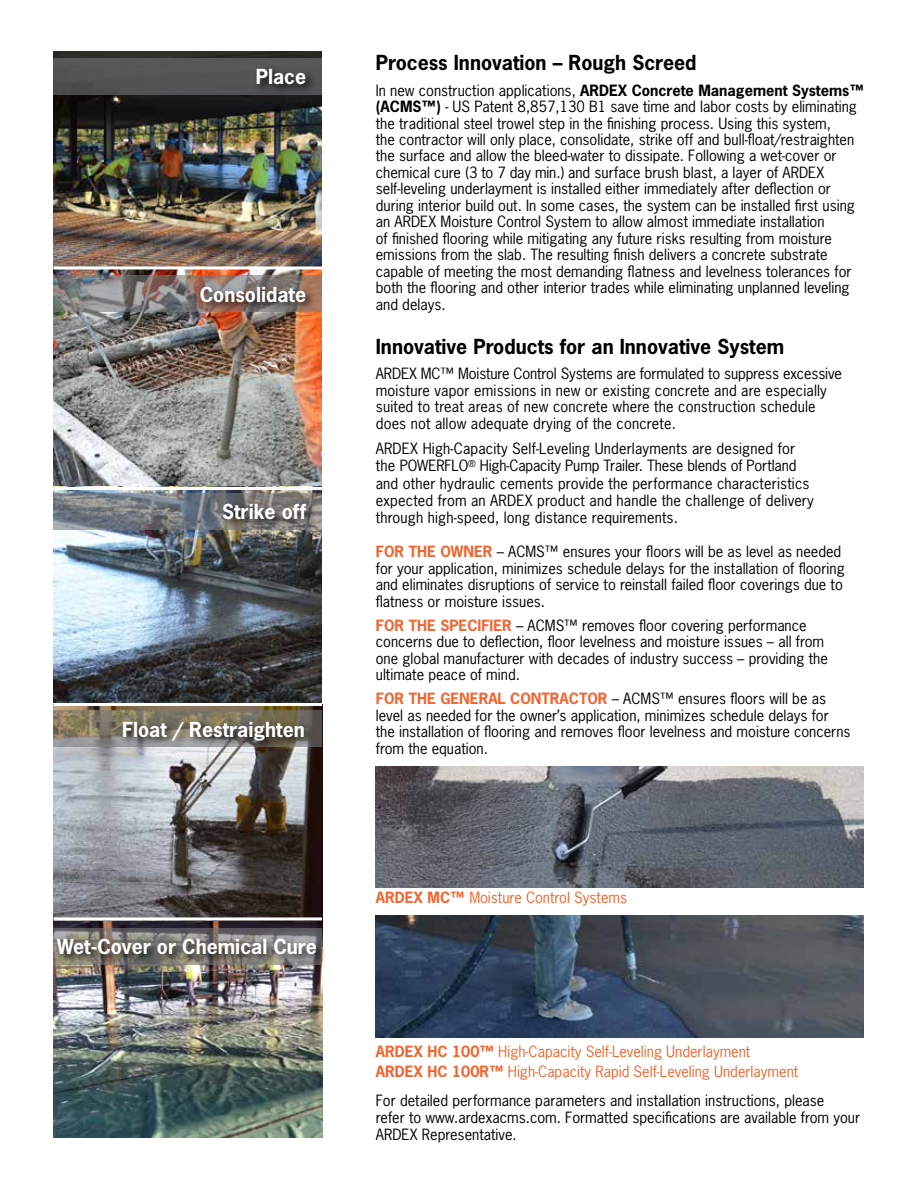
<style>
.page{position:relative;width:918px;height:1188px;background:#fff}
.page>*{position:absolute;margin:0;border:0;box-sizing:border-box;transform-origin:0 0}
.t1{font:700 19.5px "News Gothic Std";color:#000}
.t2{font:700 19.5px "News Gothic Std";color:#fff}
.t3{font:14.7px/16.5px "News Gothic Std";color:#000}
.t4{font:14.7px/17.2px "News Gothic Std";letter-spacing:.01em;color:#000101}
.t5{font:14.7px/19.5px "News Gothic Std";color:#f26531}
.s1{font-weight:700}
.s2{font-weight:700;color:#000101}
.s3{font-weight:700;color:#f26531}
.s4{color:#000101}
</style>
<div class="page">
<img style="left:54px;top:490px;width:268px;height:427px">
<img style="left:54px;top:52px;width:268px;height:433px">
<img style="left:54px;top:922px;width:268px;height:216px">
<hr style="left:54px;top:266px;width:268px;height:3px;background:#fff">
<hr style="left:54px;top:703px;width:268px;height:3px;background:#fff">
<div style="left:54px;top:58px;width:268px;height:37px;background:#535454"></div>
<div style="left:253px;top:65px;width:64px;height:31px;background:#000;opacity:.85"></div>
<svg style="left:54px;top:711px;width:268px;height:36px"></svg>
<svg style="left:54px;top:276px;width:268px;height:36px"></svg>
<svg style="left:54px;top:493px;width:268px;height:37px"></svg>
<div style="left:198px;top:282px;width:119px;height:31px;background:#000;opacity:.85"></div>
<div style="left:220px;top:500px;width:98px;height:31px;background:#000;opacity:.85"></div>
<div style="left:120px;top:717px;width:195px;height:35px;background:#000;opacity:.85"></div>
<svg style="left:54px;top:928px;width:268px;height:7px;fill:#5c5a60"></svg>
<div style="left:54px;top:935px;width:273px;height:31px;background:#000;opacity:.85"></div>
<img style="left:376px;top:916px;width:488px;height:122px">
<img style="left:376px;top:766px;width:488px;height:122px">
<h1 class="t2" style="left:256px;top:64px;width:52px">Place</h1>
<h1 class="t2" style="left:200px;top:281px;width:108px">Consolidate</h1>
<h1 class="t2" style="left:222px;top:499px;width:86px">Strike off</h1>
<h1 class="t2" style="left:122px;top:716px;width:184px">Float / Restraighten</h1>
<h1 class="t2" style="left:57px;top:934px;width:261px">Wet-Cover or Chemical Cure</h1>
<h1 class="t1" style="left:376px;top:50px;width:322px">Process Innovation – Rough Screed</h1>
<p class="t3" style="left:376px;top:82px;width:490px">In new construction applications, <span class="s1">ARDEX Concrete Management Systems</span><span class="s2">™ </span><span class="s1">(ACMS</span><span class="s2">™</span><span class="s1">)</span> - US Patent 8,857,130 B1 save time and labor costs by eliminating the traditional steel trowel step in the finishing process. Using this system,<br>the contractor will only place, consolidate, strike off and bull-float/restraighten the surface and allow the bleed-water to dissipate. Following a wet-cover or chemical cure (3 to 7 day min.) and surface brush blast, a layer of ARDEX self-leveling underlayment is installed either immediately after deflection or during interior build out. In some cases, the system can be installed first using an ARDEX Moisture Control System to allow almost immediate installation<br>of finished flooring while mitigating any future risks resulting from moisture emissions from the slab. The resulting finish delivers a concrete substrate capable of meeting the most demanding flatness and levelness tolerances for both the flooring and other interior trades while eliminating unplanned leveling and delays.</p>
<h1 class="t1" style="left:376px;top:333px;width:410px">Innovative Products for an Innovative System</h1>
<p class="t4" style="left:376px;top:365px;width:468px;line-height:16.5px">ARDEX MC™ Moisture Control Systems are formulated to suppress excessive moisture vapor emissions in new or existing concrete and are especially suited to treat areas of new concrete where the construction schedule does not allow adequate drying of the concrete.</p>
<p class="t4" style="left:376px;top:440px;width:440px">ARDEX High-Capacity Self-Leveling Underlayments are designed for the POWERFLO<sup>®</sup> High-Capacity Pump Trailer. These blends of Portland and other hydraulic cements provide the performance characteristics expected from an ARDEX product and handle the challenge of delivery through high-speed, long distance requirements.</p>
<p class="t3" style="left:376px;top:544px;width:470px"><span class="s3">FOR THE OWNER</span> – ACMS<span class="s4">™</span> ensures your floors will be as level as needed for your application, minimizes schedule delays for the installation of flooring and eliminates disruptions of service to reinstall failed floor coverings due to flatness or moisture issues.</p>
<p class="t3" style="left:376px;top:617px;width:454px"><span class="s3">FOR THE SPECIFIER</span> – ACMS<span class="s4">™</span> removes floor covering performance concerns due to deflection, floor levelness and moisture issues – all from one global manufacturer with decades of industry success – providing the ultimate peace of mind.</p>
<p class="t3" style="left:376px;top:691px;width:476px"><span class="s3">FOR THE GENERAL CONTRACTOR</span> – ACMS<span class="s4">™</span> ensures floors will be as level as needed for the owner’s application, minimizes schedule delays for the installation of flooring and removes floor levelness and moisture concerns from the equation.</p>
<p class="t5" style="left:376px;top:888px;width:253px"><span class="s1">ARDEX MC™</span> Moisture Control Systems</p>
<p class="t5" style="left:376px;top:1042px;width:424px"><span class="s1">ARDEX HC 100™</span> High-Capacity Self-Leveling Underlayment<br><span class="s1">ARDEX HC 100R™</span> High-Capacity Rapid Self-Leveling Underlayment</p>
<p class="t4" style="left:376px;top:1091px;width:486px">For detailed performance parameters and installation instructions, please<br>refer to www.ardexacms.com. Formatted specifications are available from your<br>ARDEX Representative.</p>
</div>
